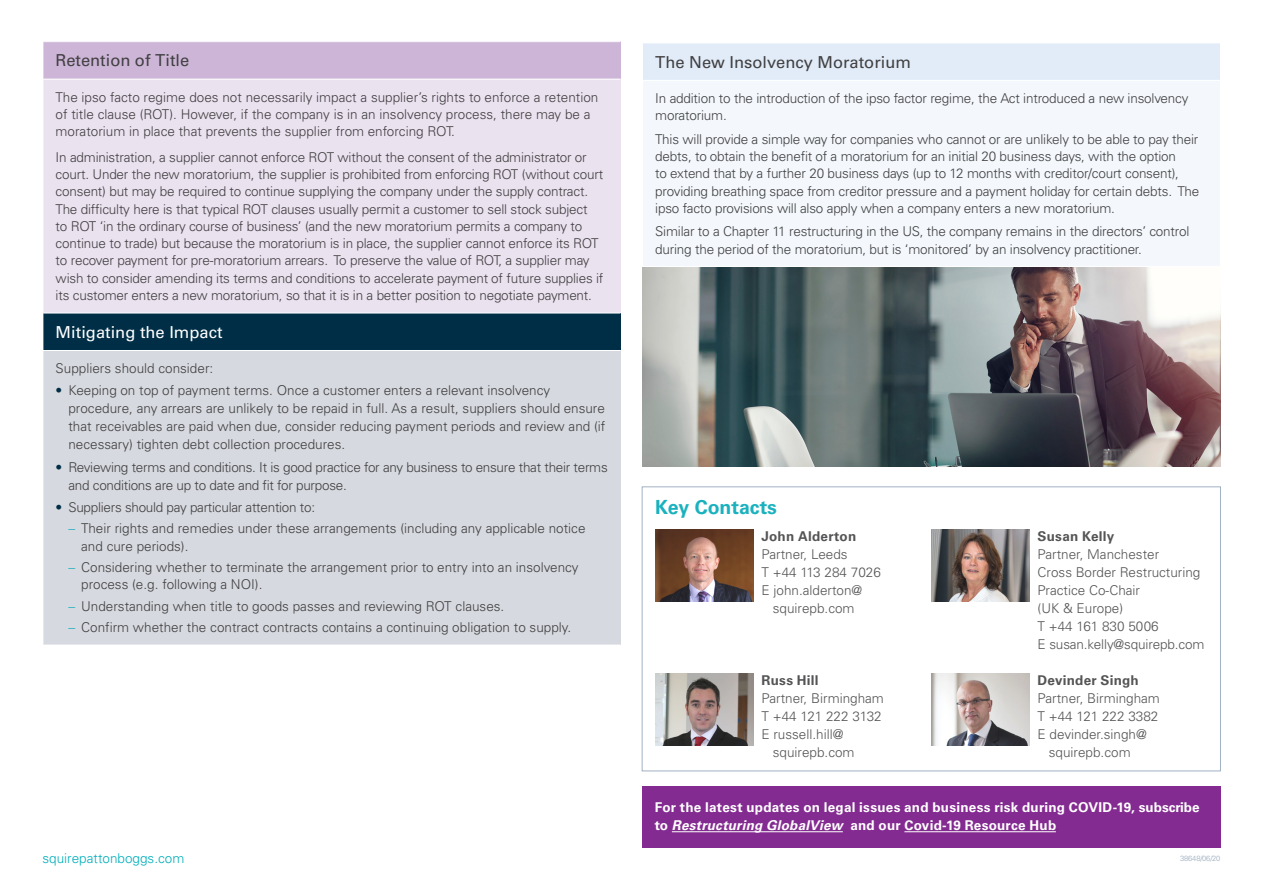
<style>
.page{position:relative;width:1263px;height:893px;background:#fff}
.page>*{position:absolute;margin:0;border:0;box-sizing:border-box;transform-origin:0 0}
.t1{font:700 19.5px "Univers LTCYR 65";color:#00a9b7}
.t2{font:16.5px "Univers LTCYR 55 Roman";color:#414042}
.t3{font:16.5px "Univers LTCYR 55 Roman";color:#fff}
.t4{font:300 13.5px/17.2px "Univers LTCYR 45";letter-spacing:-.015em;color:#414042}
.t5{font:700 13.5px/18px "Univers LTCYR 65";letter-spacing:.015em;color:#fff}
.t6{font:700 13.5px "Univers LTCYR 65";letter-spacing:.015em;color:#414042}
.t7{font:300 13.5px "Univers LTCYR 45";color:#00afbc}
.t8{font:300 7.5px "Univers LTCYR 45";letter-spacing:-.02em;color:#96a9bc}
.s1{color:#002e46}
.s2{font-family:"Univers LTCYR 47 Light Cond";font-weight:400;color:#00a9b7}
.s3{font-style:italic}
.s4{font-family:"Univers LTCYR 45";font-weight:300;color:#414042}
</style>
<div class="page">
<img style="left:655px;top:529px;width:98px;height:73px">
<img style="left:655px;top:673px;width:98px;height:73px">
<img style="left:931px;top:529px;width:98px;height:73px">
<img style="left:931px;top:673px;width:98px;height:73px">
<div style="left:642px;top:486px;width:579px;height:285px;border:1px solid #96a9bc"></div>
<div style="left:642px;top:786px;width:578px;height:61px;background:#842b91"></div>
<hr style="left:672px;top:831px;width:171px;height:1px;background:#fff">
<hr style="left:904px;top:831px;width:152px;height:1px;background:#fff">
<div style="left:43px;top:42px;width:577px;height:37px;background:#cdb5d7"></div>
<div style="left:43px;top:79px;width:577px;height:234px;background:#ebe2f0"></div>
<div style="left:43px;top:313px;width:577px;height:37px;background:#002e46"></div>
<div style="left:43px;top:350px;width:577px;height:295px;background:#d6d9df"></div>
<hr style="left:43px;top:42px;width:1px;height:37px;background:#fff">
<hr style="left:43px;top:79px;width:1px;height:234px;background:#fff">
<hr style="left:43px;top:313px;width:1px;height:37px;background:#fff">
<hr style="left:43px;top:351px;width:1px;height:294px;background:#fff">
<hr style="left:43px;top:79px;width:577px;height:1px;background:#fff">
<hr style="left:43px;top:313px;width:577px;height:1px;background:#fff">
<hr style="left:43px;top:350px;width:577px;height:1px;background:#fff">
<img style="left:642px;top:267px;width:578px;height:200px">
<div style="left:642px;top:43px;width:578px;height:37px;background:#e1ecf8"></div>
<div style="left:642px;top:80px;width:578px;height:186px;background:#f4f8fc"></div>
<hr style="left:642px;top:43px;width:1px;height:37px;background:#fff">
<hr style="left:642px;top:81px;width:1px;height:185px;background:#fff">
<hr style="left:642px;top:43px;width:578px;height:1px;background:#fff">
<hr style="left:642px;top:80px;width:578px;height:1px;background:#fff">
<p class="t2" style="left:56px;top:49px;width:135px">Retention of Title</p>
<p class="t4" style="left:56px;top:88px;width:544px">The ipso facto regime does not necessarily impact a supplier’s rights to enforce a retention of title clause (ROT). However, if the company is in an insolvency process, there may be a moratorium in place that prevents the supplier from enforcing ROT.</p>
<p class="t4" style="left:56px;top:148px;width:549px">In administration, a supplier cannot enforce ROT without the consent of the administrator or court. Under the new moratorium, the supplier is prohibited from enforcing ROT (without court consent) but may be required to continue supplying the company under the supply contract.<br>The difficulty here is that typical ROT clauses usually permit a customer to sell stock subject<br>to ROT ‘in the ordinary course of business’ (and the new moratorium permits a company to continue to trade) but because the moratorium is in place, the supplier cannot enforce its ROT to recover payment for pre-moratorium arrears. To preserve the value of ROT, a supplier may wish to consider amending its terms and conditions to accelerate payment of future supplies if its customer enters a new moratorium, so that it is in a better position to negotiate payment.</p>
<p class="t3" style="left:56px;top:320px;width:168px">Mitigating the Impact</p>
<p class="t4" style="left:56px;top:359px;width:159px">Suppliers should consider:</p>
<p class="t4" style="left:68px;top:381px;width:538px;line-height:18px;text-indent:-13px"><span class="s1">•</span> Keeping on top of payment terms. Once a customer enters a relevant insolvency procedure, any arrears are unlikely to be repaid in full. As a result, suppliers should ensure that receivables are paid when due, consider reducing payment periods and review and (if necessary) tighten debt collection procedures.</p>
<p class="t4" style="left:68px;top:457px;width:541px;line-height:18px;text-indent:-13px"><span class="s1">•</span> Reviewing terms and conditions. It is good practice for any business to ensure that their terms and conditions are up to date and fit for purpose.</p>
<p class="t4" style="left:56px;top:498px;width:261px"><span class="s1">•</span> Suppliers should pay particular attention to:</p>
<p class="t4" style="left:81px;top:519px;width:506px;text-indent:-13px"><span class="s2">–</span> Their rights and remedies under these arrangements (including any applicable notice and cure periods).</p>
<p class="t4" style="left:81px;top:558px;width:499px;text-indent:-13px"><span class="s2">–</span> Considering whether to terminate the arrangement prior to entry into an insolvency process (e.g. following a NOI).</p>
<p class="t4" style="left:68px;top:597px;width:437px"><span class="s2">–</span> Understanding when title to goods passes and reviewing ROT clauses.</p>
<p class="t4" style="left:68px;top:618px;width:504px"><span class="s2">–</span> Confirm whether the contract contracts contains a continuing obligation to supply.</p>
<p class="t7" style="left:43px;top:850px;width:143px">squirepattonboggs.com</p>
<p class="t2" style="left:655px;top:50px;width:257px">The New Insolvency Moratorium</p>
<p class="t4" style="left:655px;top:89px;width:535px">In addition to the introduction of the ipso factor regime, the Act introduced a new insolvency moratorium.</p>
<p class="t4" style="left:655px;top:130px;width:545px">This will provide a simple way for companies who cannot or are unlikely to be able to pay their debts, to obtain the benefit of a moratorium for an initial 20 business days, with the option<br>to extend that by a further 20 business days (up to 12 months with creditor/court consent), providing breathing space from creditor pressure and a payment holiday for certain debts. The ipso facto provisions will also apply when a company enters a new moratorium.</p>
<p class="t4" style="left:655px;top:223px;width:536px">Similar to a Chapter 11 restructuring in the US, the company remains in the directors’ control during the period of the moratorium, but is ‘monitored’ by an insolvency practitioner.</p>
<h1 class="t1" style="left:655px;top:493px;width:123px">Key Contacts</h1>
<p class="t6" style="left:761px;top:526px;width:96px">John Alderton</p>
<p class="t4" style="left:761px;top:545px;width:88px">Partner, Leeds</p>
<p class="t4" style="left:761px;top:563px;width:121px">T +44 113 284 7026</p>
<p class="t4" style="left:761px;top:581px;width:102px">E john.alderton@</p>
<p class="t4" style="left:773px;top:599px;width:83px">squirepb.com</p>
<p class="t6" style="left:761px;top:670px;width:59px">Russ Hill</p>
<p class="t4" style="left:761px;top:689px;width:124px">Partner, Birmingham</p>
<p class="t4" style="left:761px;top:707px;width:122px">T +44 121 222 3132</p>
<p class="t4" style="left:761px;top:725px;width:83px">E russell.hill@</p>
<p class="t4" style="left:773px;top:743px;width:83px">squirepb.com</p>
<p class="t6" style="left:1037px;top:526px;width:78px">Susan Kelly</p>
<p class="t4" style="left:1037px;top:544px;width:168px;line-height:18px">Partner, Manchester<br>Cross Border Restructuring<br>Practice Co-Chair<br>(UK &amp; Europe)<br>T +44 161 830 5006<br>E susan.kelly@squirepb.com</p>
<p class="t6" style="left:1037px;top:670px;width:103px">Devinder Singh</p>
<p class="t4" style="left:1037px;top:689px;width:124px">Partner, Birmingham</p>
<p class="t4" style="left:1037px;top:707px;width:122px">T +44 121 222 3382</p>
<p class="t4" style="left:1037px;top:725px;width:111px">E devinder.singh@</p>
<p class="t4" style="left:1049px;top:743px;width:83px">squirepb.com</p>
<p class="t5" style="left:655px;top:798px;width:546px">For the latest updates on legal issues and business risk during COVID-19, subscribe to <span class="s3">Restructuring GlobalView</span> and our Covid-19 Resource Hub<span class="s4">.</span></p>
<p class="t8" style="left:1180px;top:854px;width:42px">38648/06/20</p>
</div>
